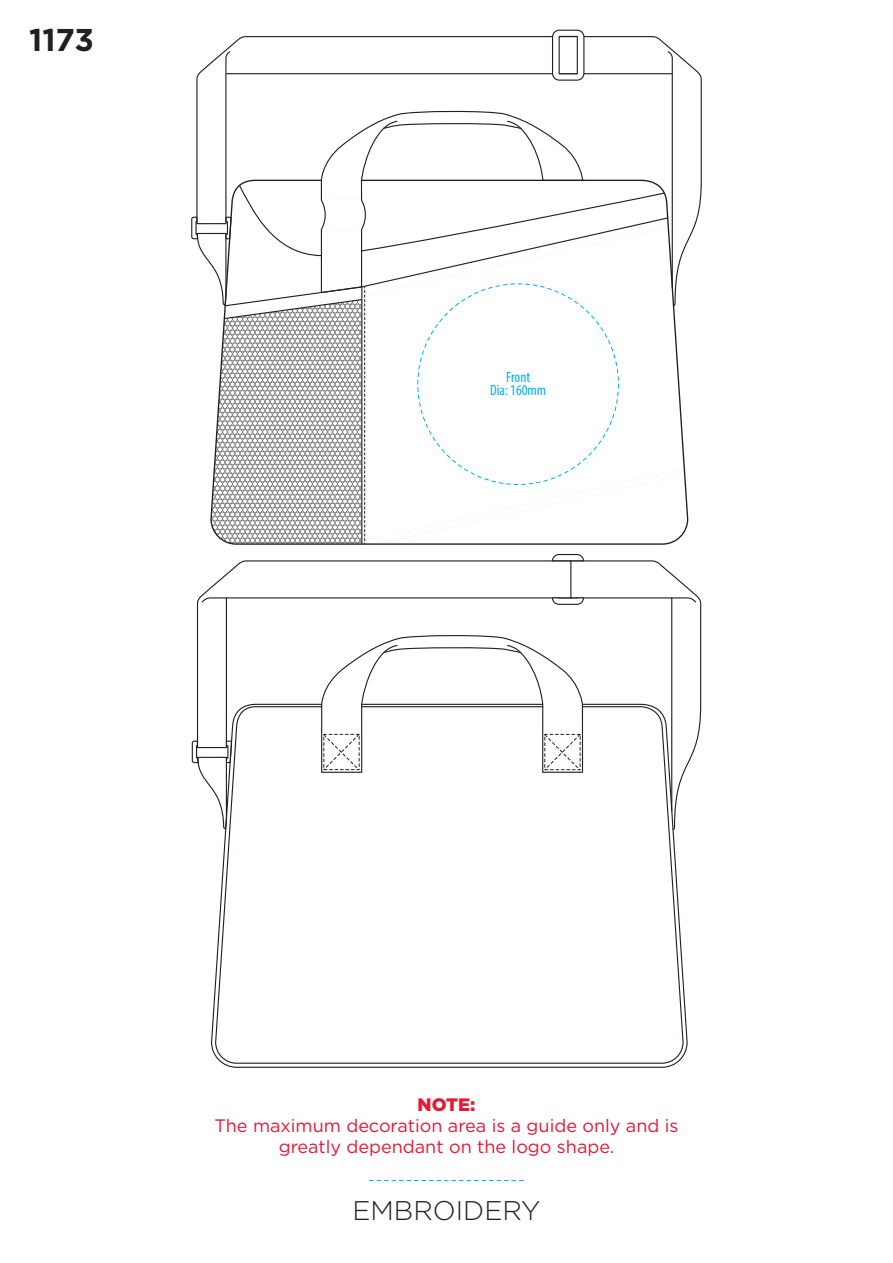
<style>
.page{position:relative;width:893px;height:1263px;background:#fff}
.page>*{position:absolute;margin:0;border:0;box-sizing:border-box;transform-origin:0 0}
.t1{font:700 31.5px "Gotham";color:#231f20}
.t2{font:300 27px "Gotham";color:#231f20}
.t3{font:18px/21px "Gotham";color:#e51836;text-align:center}
.t4{font:900 18px "Gotham";color:#e51836}
.t5{font:condensed 15px/13.5px "Myriad Pro";color:#00aeef;text-align:center}
</style>
<div class="page">
<svg style="left:369px;top:1180px;width:155px;height:1px"></svg>
<svg style="left:191px;top:29px;width:493px;height:515px"></svg>
<svg style="left:191px;top:740px;width:5px;height:24px"></svg>
<svg style="left:196px;top:560px;width:506px;height:227px"></svg>
<svg style="left:551px;top:554px;width:34px;height:8px"></svg>
<svg style="left:201px;top:597px;width:496px;height:8px"></svg>
<svg style="left:210px;top:703px;width:478px;height:365px"></svg>
<svg style="left:215px;top:705px;width:469px;height:359px"></svg>
<svg style="left:321px;top:633px;width:263px;height:140px"></svg>
<hr style="left:570px;top:561px;width:1px;height:37px;background:#231f20">
<hr style="left:362px;top:706px;width:181px;height:1px;background:#231f20">
<h1 class="t1" style="left:29px;top:22px;width:67px">1173</h1>
<p class="t5" style="left:490px;top:370px;width:58px">Front<br>Dia: 160mm</p>
<p class="t4" style="left:418px;top:1094px;width:59px">NOTE:</p>
<p class="t3" style="left:214px;top:1114px;width:465px">The maximum decoration area is a guide only and is greatly dependant on the logo shape.</p>
<h2 class="t2" style="left:352px;top:1195px;width:190px">EMBROIDERY</h2>
</div>
